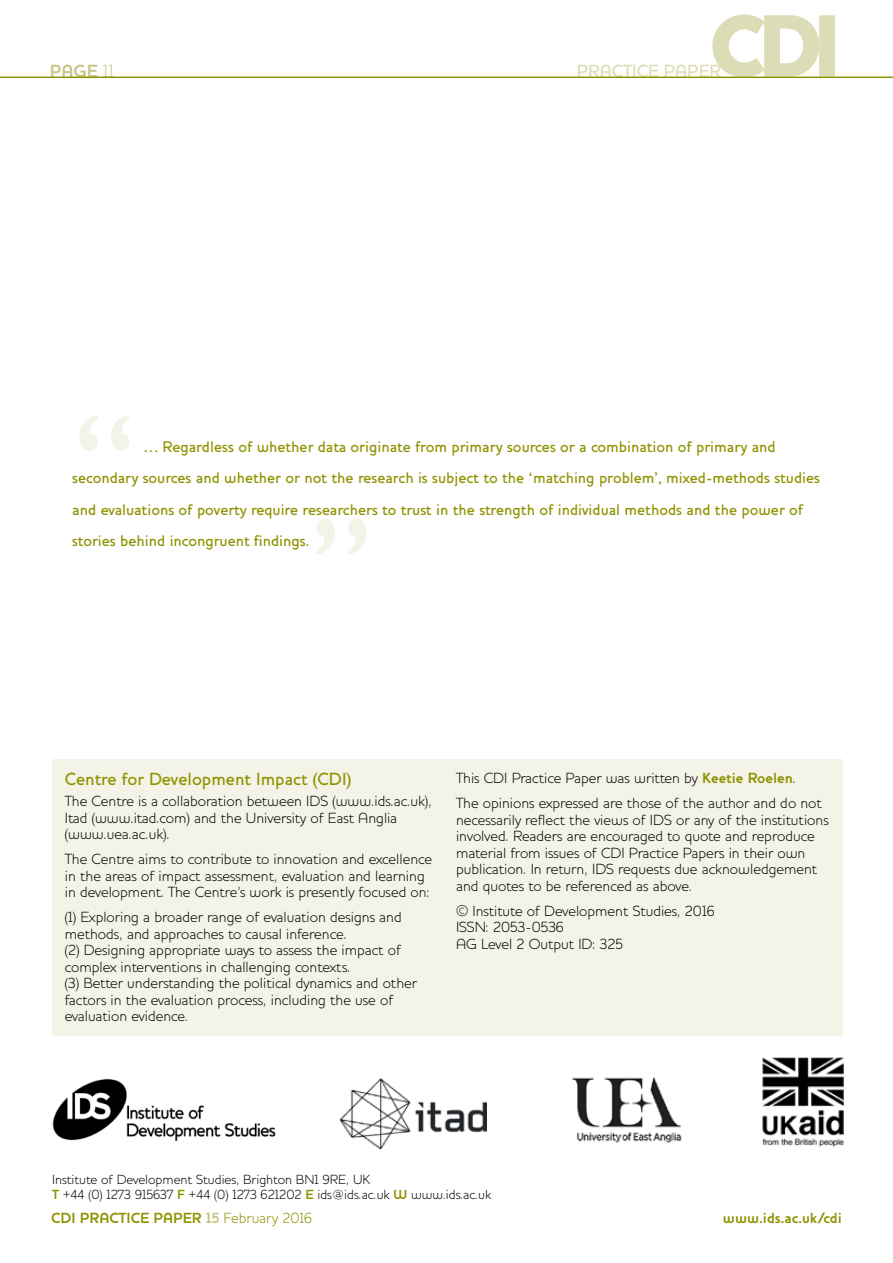
<style>
.page{position:relative;width:893px;height:1263px;background:#fff}
.page>*{position:absolute;margin:0;border:0;box-sizing:border-box;transform-origin:0 0}
.t1{font:500 144px "Houschka";color:#f4f3e7}
.t2{font:800 90px "Houschka";color:#dcdcb6}
.t3{font:500 18px "Houschka";color:#8e9300}
.t4{font:500 18px "Houschka";color:#dcdcb6}
.t5{font:700 18px "Houschka";color:#c5c687}
.t6{font:500 15.75px/31.5px "Houschka";color:#8e9300}
.t7{font:300 15px/16.5px "Houschka";color:#000}
.t8{font:700 15px "Houschka";color:#8e9300}
.t9{font:300 13.5px/15px "Houschka";color:#000}
.s1{font-weight:300}
.s2{font-weight:700;color:#8e9300}
.s3{color:#c5c687}
</style>
<div class="page">
<hr style="left:0;top:77px;width:893px;height:1px;background:#8e9300">
<div style="left:52px;top:759px;width:791px;height:276px;background:#f4f3e7"></div>
<img style="left:52px;top:1078px;width:224px;height:63px">
<img style="left:340px;top:1078px;width:147px;height:72px">
<img style="left:572px;top:1077px;width:110px;height:66px">
<img style="left:762px;top:1057px;width:82px;height:90px">
<h2 class="t2" style="left:709px;top:-7px;width:134px">CDI</h2>
<p class="t5" style="left:50px;top:60px;width:66px">PAGE <span class="s1">11</span></p>
<p class="t4" style="left:577px;top:60px;width:146px">PRACTICE PAPER</p>
<h1 class="t1" style="left:72px;top:381px;width:73px">“</h1>
<p class="t6" style="left:72px;top:430px;width:749px;text-indent:72px">… Regardless of whether data originate from primary sources or a combination of primary and secondary sources and whether or not the research is subject to the ‘matching problem’, mixed-methods studies and evaluations of poverty require researchers to trust in the strength of individual methods and the power of stories behind incongruent findings.</p>
<h1 class="t1" style="left:309px;top:484px;width:73px">”</h1>
<p class="t3" style="left:65px;top:768px;width:288px">Centre for Development Impact (CDI)</p>
<p class="t7" style="left:65px;top:793px;width:369px">The Centre is a collaboration between IDS (www.ids.ac.uk),<br>Itad (www.itad.com) and the University of East Anglia (www.uea.ac.uk).</p>
<p class="t7" style="left:65px;top:851px;width:369px">The Centre aims to contribute to innovation and excellence in the areas of impact assessment, evaluation and learning in development. The Centre’s work is presently focused on:</p>
<p class="t7" style="left:65px;top:909px;width:354px">(1) Exploring a broader range of evaluation designs and methods, and approaches to causal inference.<br>(2) Designing appropriate ways to assess the impact of complex interventions in challenging contexts.<br>(3) Better understanding the political dynamics and other factors in the evaluation process, including the use of evaluation evidence.</p>
<p class="t7" style="left:456px;top:765px;width:367px;line-height:25px">This CDI Practice Paper was written by <span class="s2">Keetie Roelen</span>.<br>The opinions expressed are those of the author and do not</p>
<p class="t7" style="left:456px;top:811px;width:374px">necessarily reflect the views of IDS or any of the institutions involved. Readers are encouraged to quote and reproduce material from issues of CDI Practice Papers in their own publication. In return, IDS requests due acknowledgement and quotes to be referenced as above.</p>
<p class="t7" style="left:456px;top:902px;width:260px">© Institute of Development Studies, 2016<br>ISSN: 2053-0536<br>AG Level 2 Output ID: 325</p>
<p class="t9" style="left:52px;top:1172px;width:441px">Institute of Development Studies, Brighton BN1 9RE, UK<br><span class="s2">T</span> +44 (0) 1273 915637 <span class="s2">F</span> +44 (0) 1273 621202 <span class="s2">E</span> ids@ids.ac.uk <span class="s2">W</span> www.ids.ac.uk</p>
<p class="t8" style="left:51px;top:1209px;width:263px">CDI PRACTICE PAPER <span class="s3">15</span> <span class="s1">February 2016</span></p>
<p class="t8" style="left:723px;top:1209px;width:121px">www.ids.ac.uk/cdi</p>
</div>
